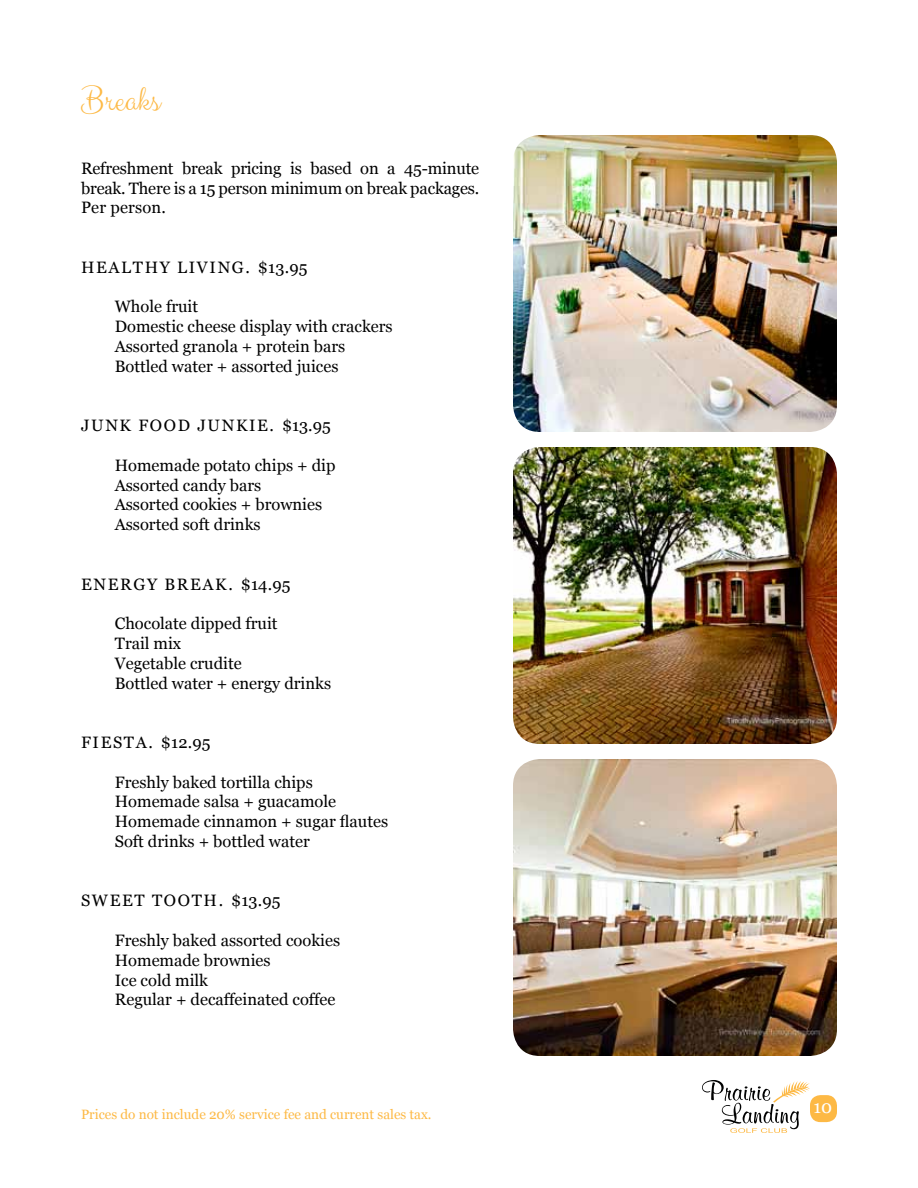
<style>
.page{position:relative;width:918px;height:1188px;background:#fff}
.page>*{position:absolute;margin:0;border:0;box-sizing:border-box;transform-origin:0 0}
.t1{font:36px "Clicker Script";color:#fdb945}
.t2{font:18px "Georgia";color:#fff}
.t3{font:16.5px/19.8px "Georgia";color:#000}
.t4{font:16.5px/19.8px "Georgia";color:#000101;text-align:justify}
.t5{font:16.5px "Georgia";letter-spacing:.1em;color:#000101}
.t6{font:13.5px "Georgia";color:#fdb945}
</style>
<div class="page">
<svg style="left:702px;top:1080px;width:108px;height:53px"></svg>
<div style="left:810px;top:1095px;width:27px;height:27px;background:#fdb945;border-radius:10px"></div>
<img style="left:513px;top:447px;width:324px;height:297px">
<img style="left:513px;top:759px;width:324px;height:297px">
<img style="left:513px;top:135px;width:324px;height:297px">
<h1 class="t1" style="left:81px;top:77px;width:81px">Breaks</h1>
<p class="t4" style="left:81px;top:159px;width:400px">Refreshment break pricing is based on a 45-minute break. There is a 15 person minimum on break packages.<br>Per person.</p>
<p class="t5" style="left:81px;top:257px;width:228px">Healthy living . $13.95</p>
<p class="t4" style="left:115px;top:297px;width:280px;text-align:left">Whole fruit<br>Domestic cheese display with crackers<br>Assorted granola + protein bars<br>Bottled water + assorted juices</p>
<p class="t4" style="left:81px;top:416px;width:71px">Junk foo</p>
<p class="t5" style="left:178px;top:416px;width:155px">d j unkie. $13.95</p>
<p class="t3" style="left:115px;top:456px;width:222px">Homemade potato chips + dip<br>Assorted candy bars<br>Assorted cookies + brownies<br>Assorted soft drinks</p>
<p class="t5" style="left:81px;top:574px;width:211px">Energy break. $14.95</p>
<p class="t3" style="left:115px;top:614px;width:218px">Chocolate dipped fruit<br>Trail mix<br>Vegetable crudite<br>Bottled water + energy drinks</p>
<p class="t5" style="left:81px;top:732px;width:131px">Fiesta. $12.95</p>
<p class="t3" style="left:115px;top:772px;width:275px">Freshly baked tortilla chips<br>Homemade salsa + guacamole<br>Homemade cinnamon + sugar flautes<br>Soft drinks + bottled water</p>
<p class="t5" style="left:81px;top:891px;width:201px">Sweet tooth . $13.95</p>
<p class="t3" style="left:115px;top:931px;width:227px">Freshly baked assorted cookies<br>Homemade brownies<br>Ice cold milk<br>Regular + decaffeinated coffee</p>
<p class="t6" style="left:81px;top:1106px;width:352px">Prices do not include 20% service fee and current sales tax.</p>
<p class="t2" style="left:813px;top:1096px;width:20px">10</p>
</div>
